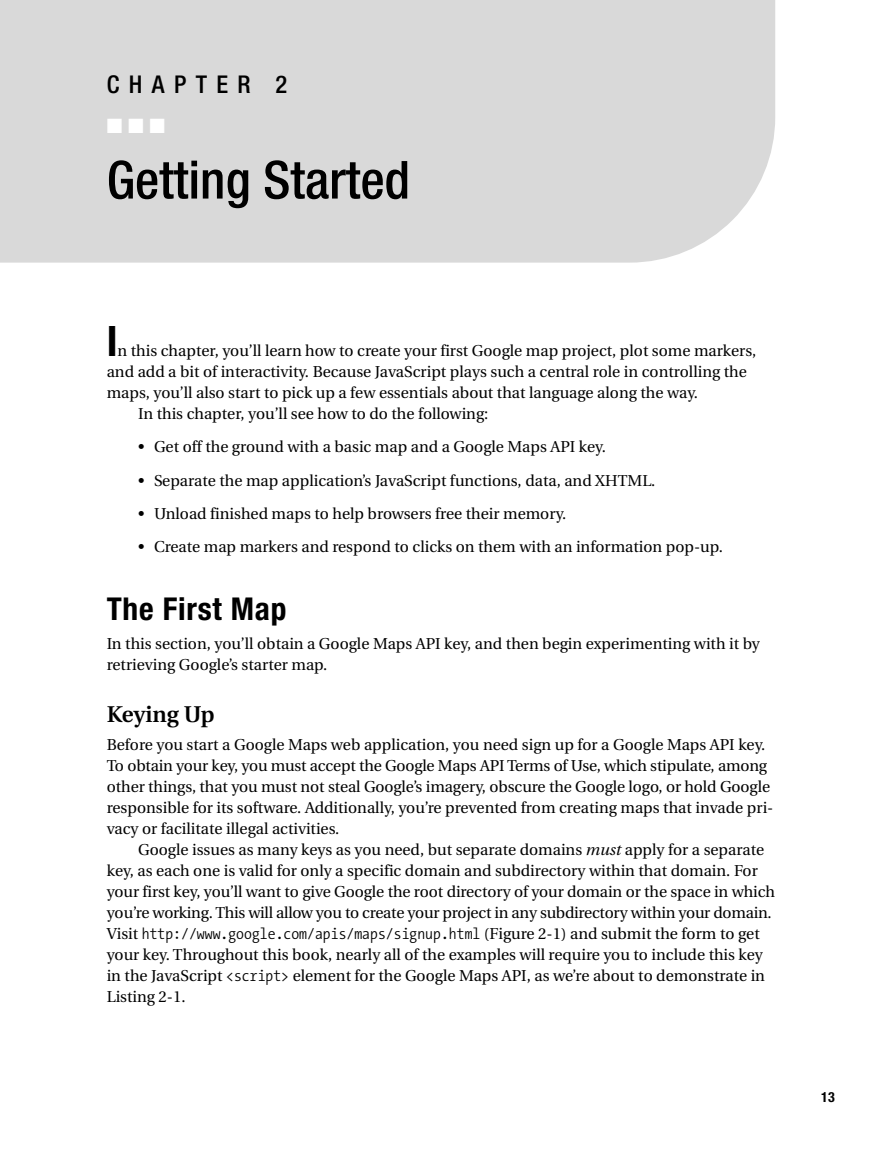
<style>
.page{position:relative;width:882px;height:1166px;background:#fff}
.page>*{position:absolute;margin:0;border:0;box-sizing:border-box;transform-origin:0 0}
.t1{font:500 condensed 52.5px "Helvetica Neue";color:#000}
.t2{font:700 condensed 42px "Helvetica Neue";color:#000}
.t3{font:700 condensed 31.5px "Helvetica Neue";letter-spacing:.025em;color:#000}
.t4{font:500 condensed 24.5px "Helvetica Neue";letter-spacing:.385em;color:#000}
.t5{font:600 22.75px "Utopia";color:#000}
.t6{font:20.65px "Zapf Dingbats";color:#fff}
.t7{font:15.75px/21px "Utopia";color:#000}
.t8{font:300 15.75px "The Sans Mono Condensed";color:#000}
.t9{font:700 condensed 14px "Helvetica Neue";color:#000}
.s1{font-style:italic}
.s2{font-family:"Utopia";font-weight:400}
.s3{font-family:"The Sans Mono Condensed";font-weight:300}
</style>
<div class="page">
<div style="left:0;top:0;width:775px;height:263px;background:#d9d9d9"></div>
<h3 class="t4" style="left:107px;top:76px;width:182px">CHAPTER 2</h3>
<h3 class="t6" style="left:107px;top:114px;width:60px">■ ■ ■</h3>
<h1 class="t1" style="left:107px;top:161px;width:305px">Getting Started</h1>
<h2 class="t2" style="left:107px;top:326px;width:12px">I</h2>
<p class="t7" style="left:118px;top:342px;width:640px">n this chapter, you’ll learn how to create your first Google map project, plot some markers,</p>
<p class="t7" style="left:107px;top:363px;width:642px">and add a bit of interactivity. Because JavaScript plays such a central role in controlling the</p>
<p class="t7" style="left:107px;top:384px;width:593px">maps, you’ll also start to pick up a few essentials about that language along the way.</p>
<p class="t7" style="left:138px;top:405px;width:352px">In this chapter, you’ll see how to do the following:</p>
<p class="t7" style="left:138px;top:438px;width:469px">• Get off the ground with a basic map and a Google Maps API key.</p>
<p class="t7" style="left:138px;top:471px;width:519px">• Separate the map application’s JavaScript functions, data, and XHTML.</p>
<p class="t7" style="left:138px;top:504px;width:430px">• Unload finished maps to help browsers free their memory.</p>
<p class="t7" style="left:138px;top:538px;width:586px">• Create map markers and respond to clicks on them with an information pop-up.</p>
<h3 class="t3" style="left:107px;top:598px;width:181px">The First Map</h3>
<p class="t7" style="left:107px;top:634px;width:654px">In this section, you’ll obtain a Google Maps API key, and then begin experimenting with it by retrieving Google’s starter map.</p>
<h3 class="t5" style="left:107px;top:705px;width:109px">Keying Up</h3>
<p class="t7" style="left:107px;top:735px;width:668px">Before you start a Google Maps web application, you need sign up for a Google Maps API key.<br>To obtain your key, you must accept the Google Maps API Terms of Use, which stipulate, among other things, that you must not steal Google’s imagery, obscure the Google logo, or hold Google responsible for its software. Additionally, you’re prevented from creating maps that invade pri&shy;vacy or facilitate illegal activities.</p>
<p class="t7" style="left:107px;top:840px;width:670px;text-indent:32px">Google issues as many keys as you need, but separate domains <span class="s1">must</span> apply for a separate key, as each one is valid for only a specific domain and subdirectory within that domain. For your first key, you’ll want to give Google the root directory of your domain or the space in which you’re working. This will allow you to create your project in any subdirectory within your domain.</p>
<p class="t8" style="left:107px;top:928px;width:655px"><span class="s2">Visit</span> http://www.google.com/apis/maps/signup.html <span class="s2">(Figure 2-1) and submit the form to get</span></p>
<p class="t7" style="left:107px;top:945px;width:660px">your key. Throughout this book, nearly all of the examples will require you to include this key in the JavaScript <span class="s3">&lt;script&gt;</span> element for the Google Maps API, as we’re about to demonstrate in<br>Listing 2-1.</p>
<p class="t9" style="left:821px;top:1092px;width:15px">13</p>
</div>
